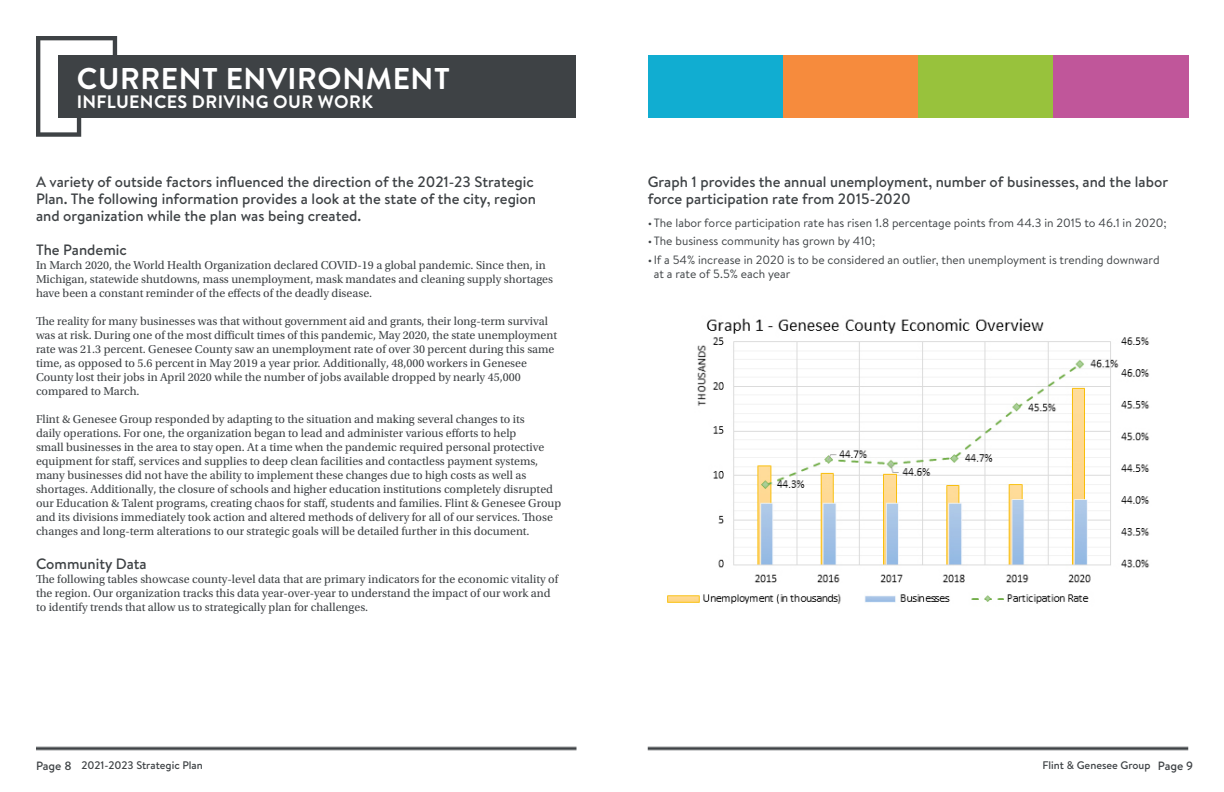
<style>
.page{position:relative;width:1224px;height:792px;background:#fff}
.page>*{position:absolute;margin:0;border:0;box-sizing:border-box;transform-origin:0 0}
.t1{font:700 30px "Brandon Text";letter-spacing:.02em;color:#fff}
.t2{font:700 18px "Brandon Text";letter-spacing:.02em;color:#fff}
.t3{font:500 15px/17px "Brandon Text";color:#3e4245}
.t4{font:12px/14px "Utopia Std";color:#3e4245}
.t5{font:12px/14px "Brandon Text";color:#3e4245}
.t6{font:500 11px "Brandon Text";color:#3e4245}
.s1{font-size:12px}
</style>
<div class="page">
<div style="left:648px;top:55px;width:135px;height:63px;background:#11add1"></div>
<div style="left:783px;top:55px;width:135px;height:63px;background:#f68b3d"></div>
<div style="left:918px;top:55px;width:135px;height:63px;background:#98c23c"></div>
<div style="left:1053px;top:55px;width:135px;height:63px;background:#c0569a"></div>
<hr style="left:36px;top:747px;width:540px;height:1px;background:#3e4245">
<hr style="left:36px;top:748px;width:540px;height:1px;background:#3e4245">
<hr style="left:36px;top:749px;width:540px;height:1px;background:#3e4245">
<hr style="left:648px;top:747px;width:540px;height:1px;background:#3e4245">
<hr style="left:648px;top:748px;width:540px;height:1px;background:#3e4245">
<hr style="left:648px;top:749px;width:540px;height:1px;background:#3e4245">
<svg style="left:36px;top:36px;width:81px;height:101px"></svg>
<div style="left:58px;top:55px;width:518px;height:63px;background:#3e4245"></div>
<img style="left:667px;top:318px;width:483px;height:286px">
<h1 class="t1" style="left:77px;top:58px;width:375px">CURRENT ENVIRONMENT</h1>
<h2 class="t2" style="left:77px;top:89px;width:298px">INFLUENCES DRIVING OUR WORK</h2>
<p class="t3" style="left:36px;top:173px;width:502px">A variety of outside factors influenced the direction of the 2021-23 Strategic<br>Plan. The following information provides a look at the state of the city, region and organization while the plan was being created.</p>
<p class="t3" style="left:36px;top:241px;width:92px">The Pandemic</p>
<p class="t4" style="left:36px;top:258px;width:519px">In March 2020, the World Health Organization declared COVID-19 a global pandemic. Since then, in<br>Michigan, statewide shutdowns, mass unemployment, mask mandates and cleaning supply shortages have been a constant reminder of the effects of the deadly disease.</p>
<p class="t4" style="left:36px;top:314px;width:523px">The reality for many businesses was that without government aid and grants, their long-term survival was at risk. During one of the most difficult times of this pandemic, May 2020, the state unemployment rate was 21.3 percent. Genesee County saw an unemployment rate of over 30 percent during this same time, as opposed to 5.6 percent in May 2019 a year prior. Additionally, 48,000 workers in Genesee County lost their jobs in April 2020 while the number of jobs available dropped by nearly 45,000 compared to March.</p>
<p class="t4" style="left:36px;top:412px;width:527px">Flint &amp; Genesee Group responded by adapting to the situation and making several changes to its<br>daily operations. For one, the organization began to lead and administer various efforts to help<br>small businesses in the area to stay open. At a time when the pandemic required personal protective equipment for staff, services and supplies to deep clean facilities and contactless payment systems, many businesses did not have the ability to implement these changes due to high costs as well as shortages. Additionally, the closure of schools and higher education institutions completely disrupted our Education &amp; Talent programs, creating chaos for staff, students and families. Flint &amp; Genesee Group and its divisions immediately took action and altered methods of delivery for all of our services. Those changes and long-term alterations to our strategic goals will be detailed further in this document.</p>
<p class="t3" style="left:36px;top:555px;width:112px">Community Data</p>
<p class="t4" style="left:36px;top:572px;width:524px">The following tables showcase county-level data that are primary indicators for the economic vitality of the region. Our organization tracks this data year-over-year to understand the impact of our work and to identify trends that allow us to strategically plan for challenges.</p>
<p class="t3" style="left:648px;top:173px;width:522px">Graph 1 provides the annual unemployment, number of businesses, and the labor force participation rate from 2015-2020</p>
<p class="t5" style="left:648px;top:215px;width:520px">•The labor force participation rate has risen 1.8 percentage points from 44.3 in 2015 to 46.1 in 2020;</p>
<p class="t5" style="left:648px;top:234px;width:229px">•The business community has grown by 410;</p>
<p class="t5" style="left:654px;top:252px;width:507px;text-indent:-6px">•If a 54% increase in 2020 is to be considered an outlier, then unemployment is trending downward at a rate of 5.5% each year</p>
<p class="t6" style="left:36px;top:758px;width:168px"><span class="s1">Page 8</span> 2021-2023 Strategic Plan</p>
<p class="t6" style="left:1043px;top:758px;width:152px">Flint &amp; Genesee Group <span class="s1">Page 9</span></p>
</div>
